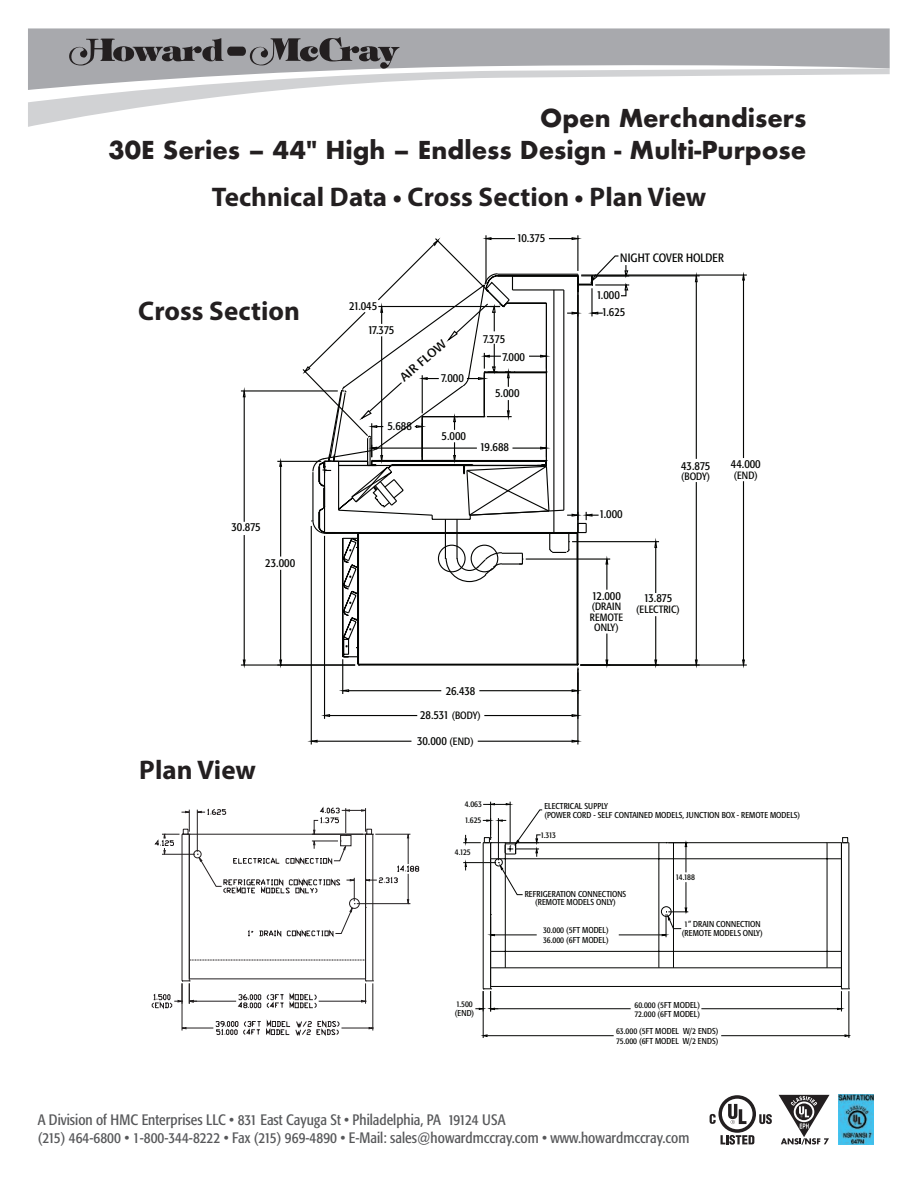
<style>
.page{position:relative;width:918px;height:1188px;background:#fff}
.page>*{position:absolute;margin:0;border:0;box-sizing:border-box;transform-origin:0 0}
.t1{font:700 27px "Myriad Pro";color:#231f20}
.t2{font:700 24px/32.1px "Futura";color:#231f20;text-align:right}
.t3{font:condensed 15px/18px "Formata";color:#57585a}
.t4{font:condensed 12px/17.7px "Formata";color:#040503;text-align:center}
.t5{font:condensed 12px/23.1px "Formata";letter-spacing:-.025em;color:#040503}
.t6{font:condensed 12px "Formata";color:#040503;scale:1.25 1}
.t7{font:condensed 10.5px/10.5px "Formata";color:#040503;text-align:center}
.t8{font:condensed 8.55px/8.6px "Formata";color:#040503}
.s1{font-size:10.5px}
</style>
<div class="page">
<img style="left:838px;top:1095px;width:35px;height:49px">
<svg style="left:779px;top:1095px;width:51px;height:50px"></svg>
<svg style="left:710px;top:1095px;width:62px;height:50px"></svg>
<svg style="left:28px;top:103px;width:142px;height:24px"></svg>
<svg style="left:28px;top:90px;width:252px;height:13px;fill:#d1d2d4"></svg>
<svg style="left:28px;top:28px;width:862px;height:62px;fill:#a8a9ad"></svg>
<svg style="left:69px;top:37px;width:331px;height:32px;background:#818083"></svg>
<hr style="left:478px;top:741px;width:94px;height:1px;background:#040503">
<hr style="left:317px;top:741px;width:94px;height:1px;background:#040503">
<hr style="left:577px;top:669px;width:1px;height:76px;background:#040503">
<hr style="left:311px;top:526px;width:1px;height:219px;background:#040503">
<svg style="left:307px;top:739px;width:11px;height:4px"></svg>
<svg style="left:571px;top:739px;width:11px;height:4px"></svg>
<svg style="left:342px;top:672px;width:237px;height:23px"></svg>
<svg style="left:339px;top:689px;width:11px;height:4px"></svg>
<svg style="left:571px;top:689px;width:11px;height:4px"></svg>
<hr style="left:280px;top:570px;width:1px;height:90px;background:#040503">
<hr style="left:280px;top:466px;width:1px;height:91px;background:#040503">
<hr style="left:277px;top:461px;width:44px;height:1px;background:#040503">
<svg style="left:279px;top:458px;width:4px;height:10px"></svg>
<hr style="left:244px;top:535px;width:1px;height:125px;background:#040503">
<hr style="left:244px;top:397px;width:1px;height:125px;background:#040503">
<hr style="left:241px;top:664px;width:114px;height:2px;background:#040503">
<hr style="left:241px;top:390px;width:97px;height:2px;background:#040503">
<svg style="left:279px;top:659px;width:4px;height:9px"></svg>
<svg style="left:242px;top:387px;width:4px;height:11px"></svg>
<svg style="left:242px;top:659px;width:4px;height:9px"></svg>
<hr style="left:743px;top:481px;width:1px;height:179px;background:#040503">
<hr style="left:743px;top:280px;width:1px;height:178px;background:#040503">
<hr style="left:580px;top:664px;width:167px;height:2px;background:#040503">
<hr style="left:581px;top:274px;width:166px;height:2px;background:#040503">
<svg style="left:741px;top:272px;width:5px;height:9px"></svg>
<svg style="left:741px;top:659px;width:5px;height:9px"></svg>
<hr style="left:696px;top:482px;width:1px;height:178px;background:#040503">
<hr style="left:696px;top:282px;width:1px;height:177px;background:#040503">
<svg style="left:694px;top:272px;width:4px;height:11px"></svg>
<svg style="left:694px;top:659px;width:4px;height:9px"></svg>
<hr style="left:655px;top:616px;width:1px;height:44px;background:#040503">
<hr style="left:655px;top:547px;width:1px;height:46px;background:#040503">
<hr style="left:572px;top:541px;width:87px;height:1px;background:#040503">
<svg style="left:654px;top:538px;width:4px;height:11px"></svg>
<svg style="left:654px;top:659px;width:4px;height:9px"></svg>
<hr style="left:484px;top:715px;width:88px;height:1px;background:#040503">
<hr style="left:330px;top:715px;width:87px;height:1px;background:#040503">
<hr style="left:577px;top:672px;width:1px;height:47px;background:#040503">
<hr style="left:324px;top:536px;width:1px;height:183px;background:#040503">
<svg style="left:321px;top:713px;width:10px;height:5px"></svg>
<svg style="left:571px;top:713px;width:11px;height:5px"></svg>
<svg style="left:301px;top:235px;width:329px;height:437px"></svg>
<hr style="left:491px;top:967px;width:351px;height:1px;background:#040503">
<hr style="left:491px;top:986px;width:350px;height:1px;background:#040503">
<hr style="left:701px;top:1008px;width:137px;height:1px;background:#040503">
<hr style="left:495px;top:1008px;width:136px;height:1px;background:#040503">
<hr style="left:721px;top:1035px;width:124px;height:1px;background:#040503">
<hr style="left:487px;top:1035px;width:127px;height:1px;background:#040503">
<hr style="left:849px;top:991px;width:1px;height:47px;background:#040503">
<hr style="left:483px;top:991px;width:1px;height:47px;background:#040503">
<svg style="left:481px;top:1034px;width:7px;height:3px"></svg>
<svg style="left:844px;top:1034px;width:7px;height:3px"></svg>
<svg style="left:837px;top:988px;width:13px;height:23px"></svg>
<svg style="left:475px;top:988px;width:23px;height:23px"></svg>
<hr style="left:483px;top:843px;width:1px;height:146px;background:#040503">
<hr style="left:849px;top:843px;width:1px;height:146px;background:#040503">
<hr style="left:490px;top:843px;width:1px;height:146px;background:#040503">
<hr style="left:841px;top:843px;width:1px;height:146px;background:#040503">
<hr style="left:490px;top:802px;width:1px;height:38px;background:#040503">
<hr style="left:510px;top:802px;width:1px;height:41px;background:#040503">
<svg style="left:463px;top:803px;width:386px;height:134px"></svg>
<hr style="left:673px;top:842px;width:1px;height:126px;background:#040503">
<hr style="left:659px;top:842px;width:1px;height:126px;background:#040503">
<hr style="left:491px;top:858px;width:351px;height:1px;background:#040503">
<hr style="left:491px;top:951px;width:351px;height:1px;background:#040503">
<hr style="left:505px;top:842px;width:1px;height:126px;background:#040503">
<hr style="left:827px;top:842px;width:1px;height:126px;background:#040503">
<svg style="left:151px;top:806px;width:269px;height:230px"></svg>
<h2 class="t2" style="left:108px;top:102px;width:699px">Open Merchandisers<br>30E Series – 44" High – Endless Design - Multi-Purpose</h2>
<h1 class="t1" style="left:212px;top:187px;width:496px">Technical Data • Cross Section • Plan View</h1>
<h1 class="t1" style="left:138px;top:301px;width:163px">Cross Section</h1>
<h3 class="t4" style="left:231px;top:519px;width:31px">30.875</h3>
<h3 class="t4" style="left:265px;top:555px;width:31px">23.000</h3>
<h1 class="t1" style="left:139px;top:760px;width:118px">Plan View</h1>
<h3 class="t4" style="left:517px;top:230px;width:30px">10.375</h3>
<h3 class="t5" style="left:368px;top:295px;width:28px;text-indent:-19px">21.045<br>17.375</h3>
<h3 class="t6" style="left:398px;top:375px;width:47px;rotate:-41deg">AIR FLOW</h3>
<h3 class="t4" style="left:441px;top:370px;width:24px">7.000</h3>
<h3 class="t4" style="left:387px;top:418px;width:26px">5.688</h3>
<h3 class="t4" style="left:442px;top:428px;width:26px">5.000</h3>
<h3 class="t4" style="left:483px;top:330px;width:24px">7.375</h3>
<h3 class="t4" style="left:502px;top:349px;width:24px">7.000</h3>
<h3 class="t4" style="left:495px;top:385px;width:26px">5.000</h3>
<h3 class="t4" style="left:480px;top:439px;width:31px">19.688</h3>
<h3 class="t4" style="left:446px;top:682px;width:31px">26.438</h3>
<h3 class="t4" style="left:420px;top:707px;width:62px">28.531 <span class="s1">(BODY)</span></h3>
<h3 class="t4" style="left:417px;top:733px;width:58px">30.000 <span class="s1">(END)</span></h3>
<h3 class="t4" style="left:620px;top:250px;width:105px">NIGHT COVER HOLDER</h3>
<h3 class="t4" style="left:596px;top:286px;width:30px">1.000<br>1.625</h3>
<h3 class="t4" style="left:599px;top:506px;width:25px">1.000</h3>
<h3 class="t4" style="left:681px;top:457px;width:31px">43.875</h3>
<p class="t7" style="left:681px;top:472px;width:31px">(BODY)</p>
<h3 class="t4" style="left:731px;top:456px;width:31px">44.000</h3>
<p class="t7" style="left:734px;top:471px;width:26px">(END)</p>
<h3 class="t4" style="left:592px;top:588px;width:31px">12.000</h3>
<p class="t7" style="left:590px;top:602px;width:35px">(DRAIN<br>REMOTE<br>ONLY)</p>
<h3 class="t4" style="left:644px;top:590px;width:30px">13.875</h3>
<p class="t7" style="left:636px;top:605px;width:45px">(ELECTRIC)</p>
<p class="t8" style="left:465px;top:800px;width:19px">4.063</p>
<p class="t8" style="left:465px;top:816px;width:18px">1.625</p>
<p class="t8" style="left:455px;top:848px;width:18px">4.125</p>
<p class="t8" style="left:455px;top:1001px;width:21px">1.500 (END)</p>
<p class="t8" style="left:544px;top:803px;width:257px">ELECTRICAL SUPPLY<br>(POWER CORD - SELF CONTAINED MODELS, JUNCTION BOX - REMOTE MODELS)</p>
<p class="t8" style="left:541px;top:831px;width:17px">1.313</p>
<p class="t8" style="left:525px;top:890px;width:103px;text-align:center">REFRIGERATION CONNECTIONS (REMOTE MODELS ONLY)</p>
<p class="t8" style="left:543px;top:925px;width:67px;line-height:10.6px">30.000 (5FT MODEL)<br>36.000 (6FT MODEL)</p>
<p class="t8" style="left:676px;top:874px;width:21px">14.188</p>
<p class="t8" style="left:682px;top:921px;width:82px">1” DRAIN CONNECTION (REMOTE MODELS ONLY)</p>
<p class="t8" style="left:634px;top:1001px;width:67px;line-height:9.1px">60.000 (5FT MODEL)<br>72.000 (6FT MODEL)</p>
<p class="t8" style="left:616px;top:1027px;width:104px;line-height:9.6px">63.000 (5FT MODEL W/2 ENDS)<br>75.000 (6FT MODEL W/2 ENDS)</p>
<h3 class="t3" style="left:38px;top:1112px;width:653px">A Division of HMC Enterprises LLC • 831 East Cayuga St • Philadelphia, PA 19124 USA<br>(215) 464-6800 • 1-800-344-8222 • Fax (215) 969-4890 • E-Mail: sales@howardmccray.com • www.howardmccray.com</h3>
</div>
